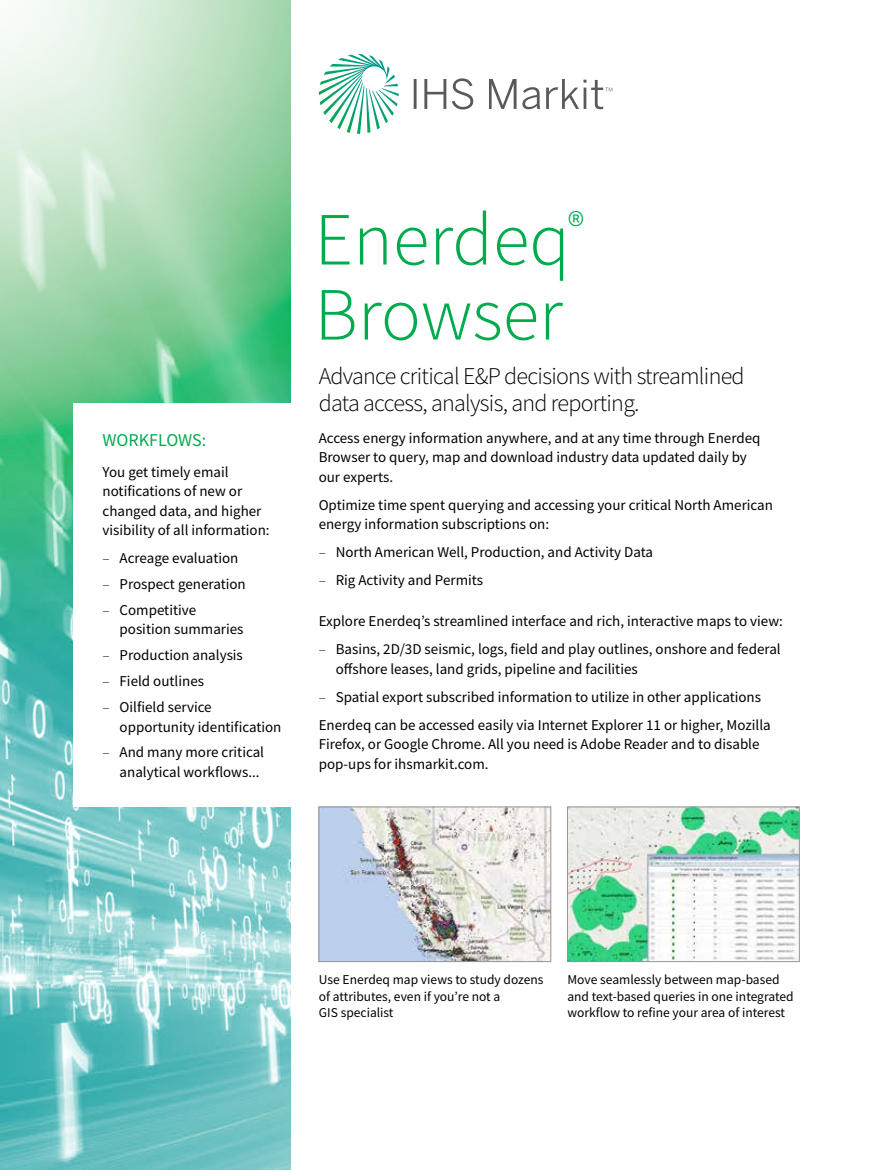
<style>
.page{position:relative;width:893px;height:1170px;background:#fff}
.page>*{position:absolute;margin:0;border:0;box-sizing:border-box;transform-origin:0 0}
.t1{font:300 75px/75px "Source Sans Pro";color:#00ab4e}
.t2{font:300 24px/27px "Source Sans Pro";letter-spacing:-.03em;color:#000}
.t3{font:18px "Source Sans Pro";letter-spacing:-.005em;color:#00ab4e}
.t4{font:15px/19.5px "Source Sans Pro";color:#000}
.t5{font:13.5px/16.5px "Source Sans Pro";color:#000}
.s1{font-weight:300}
</style>
<div class="page">
<svg style="left:0;top:740px;width:291px;height:429px;background:#82cbcc"></svg>
<svg style="left:0;top:0;width:291px;height:740px;background:#95d5b0"></svg>
<svg style="left:319px;top:54px;width:80px;height:80px"></svg>
<svg style="left:414px;top:79px;width:3px;height:30px"></svg>
<svg style="left:424px;top:79px;width:22px;height:30px"></svg>
<svg style="left:452px;top:78px;width:21px;height:31px"></svg>
<svg style="left:489px;top:79px;width:51px;height:30px"></svg>
<svg style="left:546px;top:79px;width:66px;height:30px"></svg>
<div style="left:73px;top:403px;width:219px;height:403px;background:#fff"></div>
<img style="left:321px;top:808px;width:228px;height:151px">
<div style="left:319px;top:806px;width:232px;height:155px;border:1px solid #939598"></div>
<img style="left:569px;top:808px;width:228px;height:151px">
<div style="left:567px;top:806px;width:232px;height:155px;border:1px solid #939598"></div>
<p class="t3" style="left:103px;top:429px;width:105px">WORKFLOWS:</p>
<p class="t4" style="left:103px;top:461px;width:169px">You get timely email notifications of new or changed data, and higher visibility of all information:</p>
<p class="t4" style="left:103px;top:545px;width:145px;line-height:25.8px"><span class="s1">‒</span> Acreage evaluation <span class="s1">‒</span> Prospect generation <span class="s1">‒</span> Competitive</p>
<p class="t4" style="left:103px;top:616px;width:143px;line-height:26px;text-indent:17px">position summaries <span class="s1">‒</span> Production analysis <span class="s1">‒</span> Field outlines<br><span class="s1">‒</span> Oilfield service</p>
<p class="t4" style="left:103px;top:713px;width:180px;line-height:25.8px;text-indent:17px">opportunity identification <span class="s1">‒</span> And many more critical</p>
<p class="t4" style="left:120px;top:762px;width:141px">analytical workflows...</p>
<h1 class="t1" style="left:314px;top:202px;width:271px">Enerdeq<sup>®<br></sup>Browser</h1>
<h2 class="t2" style="left:319px;top:362px;width:427px">Advance critical E&amp;P decisions with streamlined data access, analysis, and reporting.</h2>
<p class="t4" style="left:319px;top:428px;width:443px">Access energy information anywhere, and at any time through Enerdeq<br>Browser to query, map and download industry data updated daily by our experts.</p>
<p class="t4" style="left:319px;top:495px;width:456px">Optimize time spent querying and accessing your critical North American energy information subscriptions on:</p>
<p class="t4" style="left:319px;top:538px;width:336px;line-height:28px"><span class="s1">‒</span> North American Well, Production, and Activity Data <span class="s1">‒</span> Rig Activity and Permits</p>
<p class="t4" style="left:319px;top:607px;width:466px;line-height:28px">Explore Enerdeq’s streamlined interface and rich, interactive maps to view: <span class="s1">‒</span> Basins, 2D/3D seismic, logs, field and play outlines, onshore and federal</p>
<p class="t4" style="left:319px;top:654px;width:454px;line-height:28px;text-indent:17px">offshore leases, land grids, pipeline and facilities<br><span class="s1">‒</span> Spatial export subscribed information to utilize in other applications<br>Enerdeq can be accessed easily via Internet Explorer 11 or higher, Mozilla</p>
<p class="t4" style="left:319px;top:734px;width:442px">Firefox, or Google Chrome. All you need is Adobe Reader and to disable pop-ups for ihsmarkit.com.</p>
<p class="t5" style="left:319px;top:971px;width:226px">Use Enerdeq map views to study dozens of attributes, even if you’re not a<br>GIS specialist</p>
<p class="t5" style="left:567px;top:971px;width:228px">Move seamlessly between map-based and text-based queries in one integrated workflow to refine your area of interest</p>
</div>
